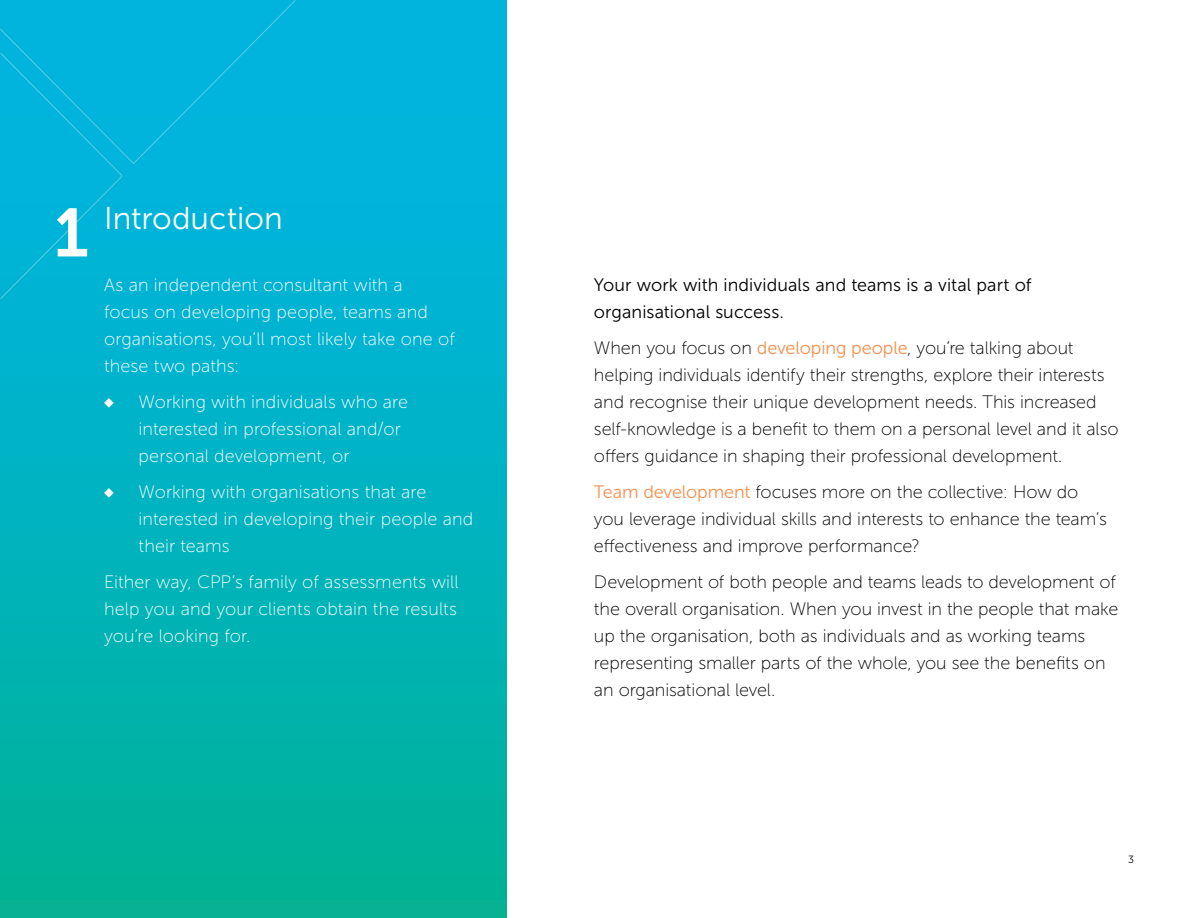
<style>
.page{position:relative;width:1188px;height:918px;background:#fff}
.page>*{position:absolute;margin:0;border:0;box-sizing:border-box;transform-origin:0 0}
.t1{font:67.95px "Museo Sans 700";color:#fff}
.t2{font:31.5px "Museo Sans 300";color:#fff}
.t3{font:18px/27px "Museo Sans 100";letter-spacing:-.005em;color:#000001}
.t4{font:18px/27px "Museo Sans 100";letter-spacing:.005em;color:#fff}
.t5{font:18px/27px "Museo Sans 300";letter-spacing:.005em;color:#000001}
.t6{font:10.5px "Museo Sans 300";color:#000001}
.s1{font-family:"Museo Sans 300";color:#f68f4e}
</style>
<div class="page">
<div style="left:0;top:0;width:507px;height:918px;background:linear-gradient(to bottom,#00b4ea,#01b298)"></div>
<div style="left:0;top:0;width:297px;height:300px;background:#00b4dc"></div>
<svg style="left:104px;top:398px;width:10px;height:10px"></svg>
<svg style="left:104px;top:488px;width:10px;height:10px"></svg>
<h1 class="t1" style="left:54px;top:195px;width:36px">1</h1>
<h2 class="t2" style="left:104px;top:201px;width:180px">Introduction</h2>
<p class="t4" style="left:104px;top:271px;width:352px">As an independent consultant with a<br>focus on developing people, teams and organisations, you’ll most likely take one of these two paths:</p>
<p class="t4" style="left:139px;top:388px;width:271px">Working with individuals who are interested in professional and/or personal development, or</p>
<p class="t4" style="left:139px;top:478px;width:336px">Working with organisations that are interested in developing their people and their teams</p>
<p class="t4" style="left:104px;top:568px;width:356px;text-align:justify">Either way, CPP’s family of assessments will help you and your clients obtain the results you’re looking for.</p>
<p class="t5" style="left:594px;top:271px;width:439px">Your work with individuals and teams is a vital part of organisational success.</p>
<p class="t3" style="left:594px;top:335px;width:526px">When you focus on <span class="s1">developing people</span>, you’re talking about helping individuals identify their strengths, explore their interests and recognise their unique development needs. This increased self-knowledge is a benefit to them on a personal level and it also offers guidance in shaping their professional development.</p>
<p class="t3" style="left:594px;top:479px;width:514px"><span class="s1">Team development</span> focuses more on the collective: How do you leverage individual skills and interests to enhance the team’s effectiveness and improve performance?</p>
<p class="t3" style="left:594px;top:569px;width:526px">Development of both people and teams leads to development of the overall organisation. When you invest in the people that make up the organisation, both as individuals and as working teams representing smaller parts of the whole, you see the benefits on an organisational level.</p>
<p class="t6" style="left:1128px;top:854px;width:7px">3</p>
</div>
